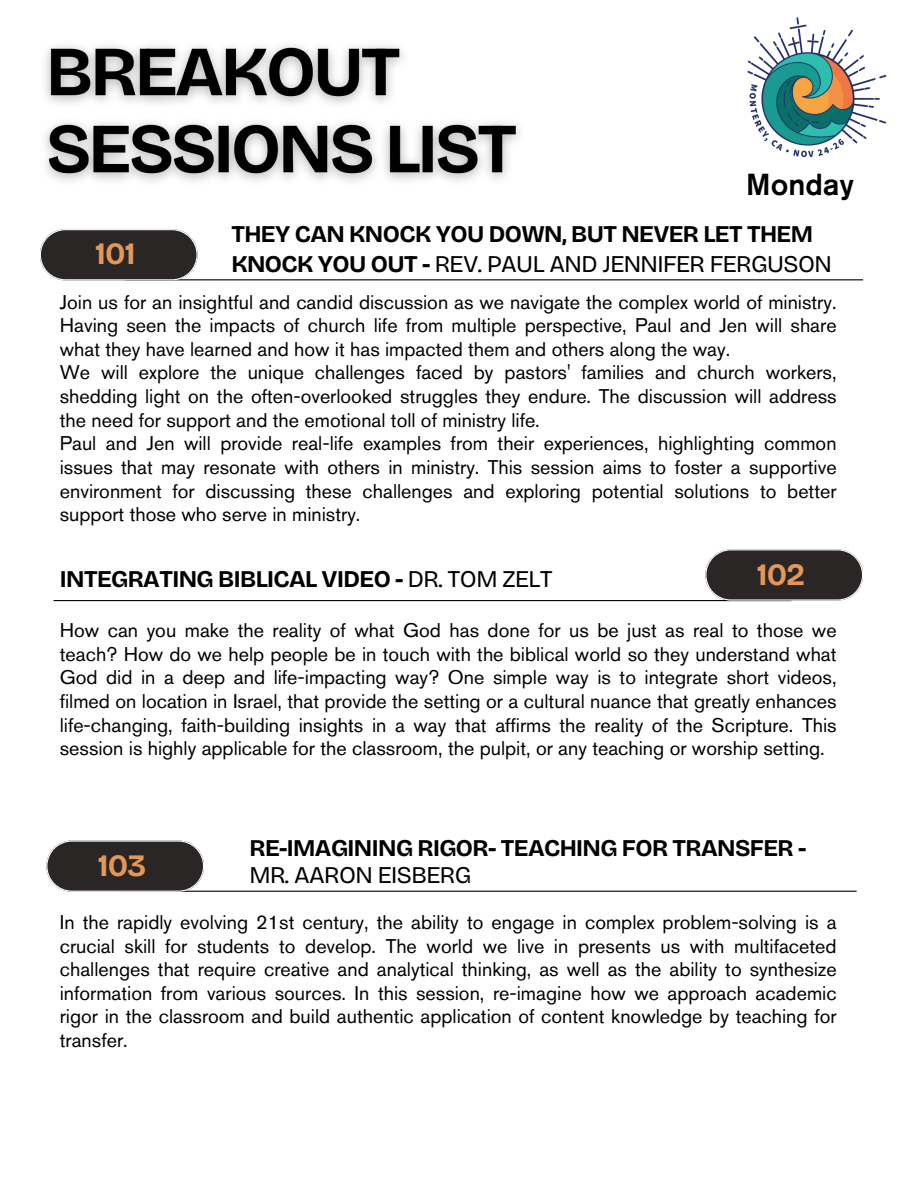
<style>
.page{position:relative;width:918px;height:1188px;background:#fff}
.page>*{position:absolute;margin:0;border:0;box-sizing:border-box;transform-origin:0 0}
.t1{font:700 31.05px "Bricolage Grotesque";letter-spacing:-.025em;color:#e39758}
.t2{font:500 30.3px "Akzidenz Grotesk Pro";color:#000}
.t3{font:700 24px/30.3px "Bricolage Grotesque";letter-spacing:-.025em;color:#000}
.t4{font:19.8px/23.7px "Akzidenz Grotesk Pro";color:#000;text-align:justify}
.s1{font-weight:400}
</style>
<div class="page">
<hr style="left:125px;top:279px;width:738px;height:1px;background:#000">
<svg style="left:40px;top:229px;width:158px;height:51px;background:#413e3d"></svg>
<hr style="left:54px;top:600px;width:738px;height:1px;background:#000">
<svg style="left:705px;top:549px;width:158px;height:52px;background:#43403f"></svg>
<img style="left:747px;top:17px;width:140px;height:141px">
<img style="left:45px;top:45px;width:475px;height:137px">
<hr style="left:119px;top:891px;width:738px;height:1px;background:#000">
<svg style="left:46px;top:840px;width:158px;height:52px;background:#43403f"></svg>
<p class="t1" style="left:95px;top:235px;width:42px">101</p>
<h3 class="t2" style="left:746px;top:172px;width:109px">Monday</h3>
<h2 class="t3" style="left:231px;top:219px;width:602px">THEY CAN KNOCK YOU DOWN, BUT NEVER LET THEM<br>KNOCK YOU OUT - <span class="s1">REV. PAUL AND JENNIFER FERGUSON</span></h2>
<p class="t4" style="left:60px;top:292px;width:778px">Join us for an insightful and candid discussion as we navigate the complex world of ministry.<br>Having seen the impacts of church life from multiple perspective, Paul and Jen will share what they have learned and how it has impacted them and others along the way.</p>
<p class="t4" style="left:60px;top:363px;width:778px">We will explore the unique challenges faced by pastors' families and church workers, shedding light on the often-overlooked struggles they endure. The discussion will address the need for support and the emotional toll of ministry life.</p>
<p class="t4" style="left:60px;top:434px;width:778px">Paul and Jen will provide real-life examples from their experiences, highlighting common issues that may resonate with others in ministry. This session aims to foster a supportive environment for discussing these challenges and exploring potential solutions to better support those who serve in ministry.</p>
<p class="t3" style="left:60px;top:564px;width:495px">INTEGRATING BIBLICAL VIDEO - <span class="s1">DR. TOM ZELT</span></p>
<h2 class="t1" style="left:757px;top:556px;width:50px">102</h2>
<p class="t4" style="left:60px;top:620px;width:778px">How can you make the reality of what God has done for us be just as real to those we teach? How do we help people be in touch with the biblical world so they understand what God did in a deep and life-impacting way? One simple way is to integrate short videos, filmed on location in Israel, that provide the setting or a cultural nuance that greatly enhances life-changing, faith-building insights in a way that affirms the reality of the Scripture. This session is highly applicable for the classroom, the pulpit, or any teaching or worship setting.</p>
<h2 class="t3" style="left:249px;top:835px;width:558px;line-height:27px">RE-IMAGINING RIGOR- TEACHING FOR TRANSFER -<br><span class="s1">MR. AARON EISBERG</span></h2>
<p class="t4" style="left:60px;top:912px;width:778px">In the rapidly evolving 21st century, the ability to engage in complex problem-solving is a crucial skill for students to develop. The world we live in presents us with multifaceted challenges that require creative and analytical thinking, as well as the ability to synthesize information from various sources. In this session, re-imagine how we approach academic rigor in the classroom and build authentic application of content knowledge by teaching for transfer.</p>
<h4 class="t1" style="left:98px;top:847px;width:50px">103</h4>
</div>
